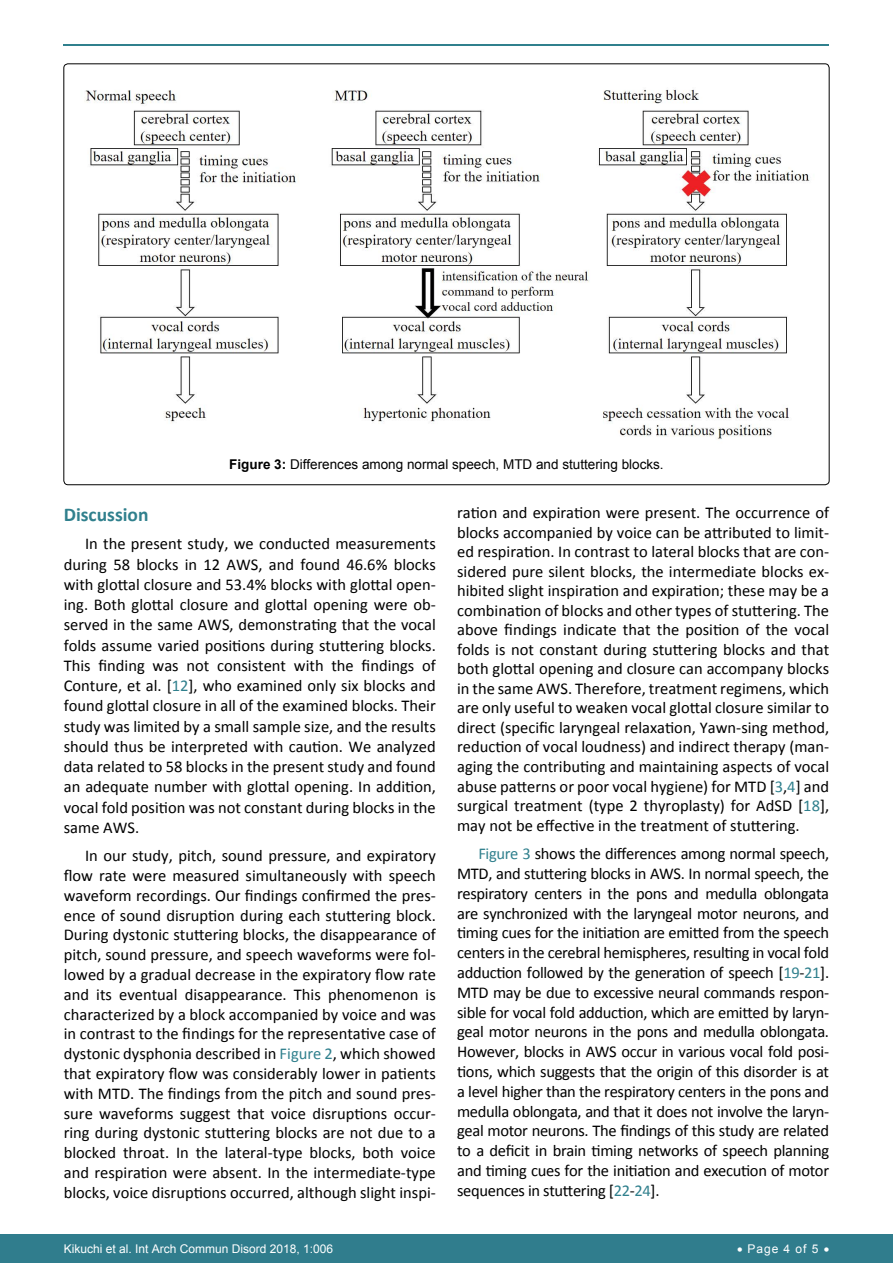
<style>
.page{position:relative;width:893px;height:1263px;background:#fff}
.page>*{position:absolute;margin:0;border:0;box-sizing:border-box;transform-origin:0 0}
.t1{font:700 19.5px "Calibri";color:#30808d}
.t2{font:16.5px/19.8px "Calibri";color:#000;text-align:justify}
.t3{font:13.5px "Arial";color:#000}
.t4{font:12px "Arial";color:#fff}
.s1{font-weight:700}
.s2{color:#30808d}
</style>
<div class="page">
<hr style="left:64px;top:44px;width:765px;height:2px;background:#30808d">
<div style="left:0;top:1234px;width:893px;height:29px;background:#307d8d"></div>
<img style="left:85px;top:89px;width:725px;height:351px">
<p class="t3" style="left:229px;top:456px;width:436px"><span class="s1">Figure 3:</span> Differences among normal speech, MTD and stuttering blocks.</p>
<p class="t1" style="left:64px;top:502px;width:86px">Discussion</p>
<p class="t2" style="left:64px;top:534px;width:374px;line-height:20.2px;text-indent:21px">In the present study, we conducted measurements during 58 blocks in 12 AWS, and found 46.6% blocks with glottal closure and 53.4% blocks with glottal open&shy;ing. Both glottal closure and glottal opening were ob&shy;served in the same AWS, demonstrating that the vocal folds assume varied positions during stuttering blocks.<br>This finding was not consistent with the findings of Conture, et al. [<span class="s2">12</span>], who examined only six blocks and found glottal closure in all of the examined blocks. Their study was limited by a small sample size, and the results should thus be interpreted with caution. We analyzed data related to 58 blocks in the present study and found an adequate number with glottal opening. In addition, vocal fold position was not constant during blocks in the same AWS.</p>
<p class="t2" style="left:64px;top:846px;width:374px;text-indent:21px">In our study, pitch, sound pressure, and expiratory flow rate were measured simultaneously with speech waveform recordings. Our findings confirmed the pres&shy;ence of sound disruption during each stuttering block.<br>During dystonic stuttering blocks, the disappearance of pitch, sound pressure, and speech waveforms were fol&shy;lowed by a gradual decrease in the expiratory flow rate and its eventual disappearance. This phenomenon is characterized by a block accompanied by voice and was in contrast to the findings for the representative case of dystonic dysphonia described in <span class="s2">Figure 2</span>, which showed that expiratory flow was considerably lower in patients with MTD. The findings from the pitch and sound pres&shy;sure waveforms suggest that voice disruptions occur&shy;ring during dystonic stuttering blocks are not due to a blocked throat. In the lateral-type blocks, both voice and respiration were absent. In the intermediate-type blocks, voice disruptions occurred, although slight inspi-</p>
<p class="t2" style="left:457px;top:503px;width:374px">ration and expiration were present. The occurrence of blocks accompanied by voice can be attributed to limit&shy;ed respiration. In contrast to lateral blocks that are con&shy;sidered pure silent blocks, the intermediate blocks ex&shy;hibited slight inspiration and expiration; these may be a combination of blocks and other types of stuttering. The above findings indicate that the position of the vocal folds is not constant during stuttering blocks and that both glottal opening and closure can accompany blocks in the same AWS. Therefore, treatment regimens, which are only useful to weaken vocal glottal closure similar to direct (specific laryngeal relaxation, Yawn-sing method, reduction of vocal loudness) and indirect therapy (man&shy;aging the contributing and maintaining aspects of vocal abuse patterns or poor vocal hygiene) for MTD [<span class="s2">3</span>,<span class="s2">4</span>] and surgical treatment (type 2 thyroplasty) for AdSD [<span class="s2">18</span>], may not be effective in the treatment of stuttering.</p>
<p class="t2" style="left:457px;top:844px;width:374px;text-indent:21px"><span class="s2">Figure 3</span> shows the differences among normal speech, MTD, and stuttering blocks in AWS. In normal speech, the respiratory centers in the pons and medulla oblongata are synchronized with the laryngeal motor neurons, and timing cues for the initiation are emitted from the speech centers in the cerebral hemispheres, resulting in vocal fold adduction followed by the generation of speech [<span class="s2">19</span>-<span class="s2">21</span>].<br>MTD may be due to excessive neural commands respon&shy;sible for vocal fold adduction, which are emitted by laryn&shy;geal motor neurons in the pons and medulla oblongata.<br>However, blocks in AWS occur in various vocal fold posi&shy;tions, which suggests that the origin of this disorder is at a level higher than the respiratory centers in the pons and medulla oblongata, and that it does not involve the laryn&shy;geal motor neurons. The findings of this study are related to a deficit in brain timing networks of speech planning and timing cues for the initiation and execution of motor sequences in stuttering [<span class="s2">22</span>-<span class="s2">24</span>].</p>
<p class="t4" style="left:64px;top:1241px;width:271px">Kikuchi et al. Int Arch Commun Disord 2018, 1:006</p>
<p class="t4" style="left:737px;top:1241px;width:94px">• Page 4 of 5 •</p>
</div>
